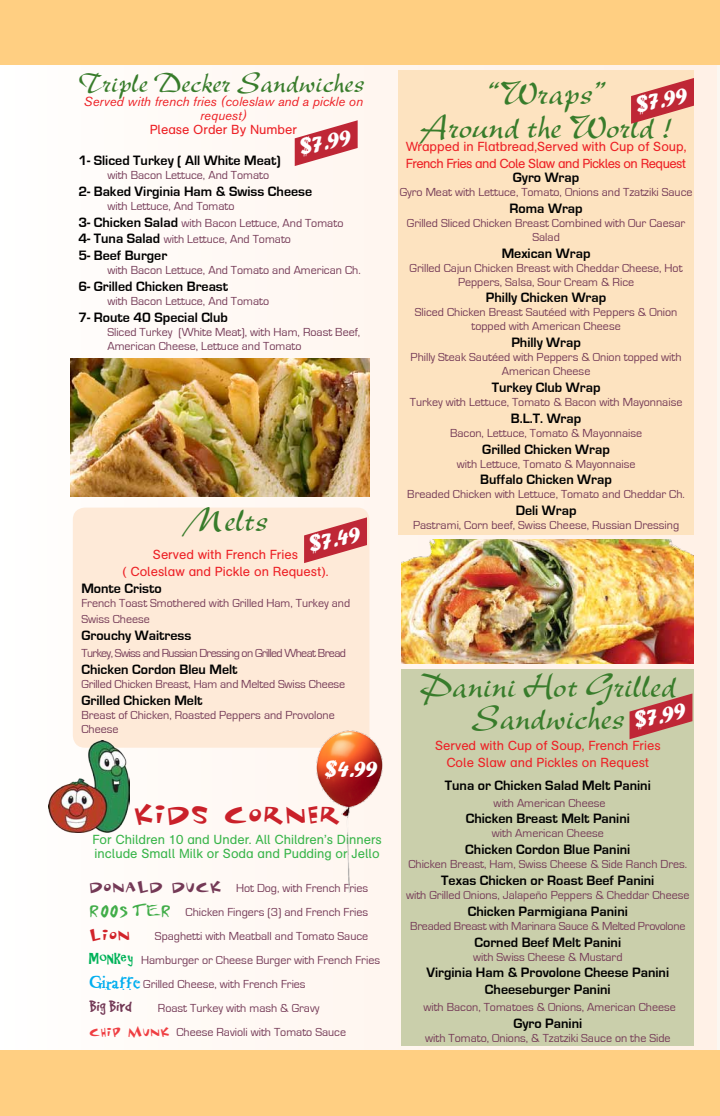
<style>
.page{position:relative;width:720px;height:1116px;background:#ffcf82}
.page>*{position:absolute;margin:0;border:0;box-sizing:border-box;transform-origin:0 0}
.t1{font:36px/32px "New Berolina";color:#387c2b;text-align:center}
.t2{font:30px "New Berolina";color:#387c2b}
.t3{font:24px "Forte";color:#fff}
.t4{font:24px "Funhouse";color:#ca212a}
.t5{font:18px "Good Dog Cool";color:#743956}
.t6{font:700 14px/16.8px "Eurostile";color:#000;text-align:center}
.t7{font:14px "Funhouse";color:#d2232a}
.t8{font:13px/16.8px "AG Schoolbook Regular A";color:#ed2126;text-align:center}
.t9{font:13px/14px "AG Schoolbook Regular A";color:#39b54a}
.t10{font:13px/16.8px "AG Schoolbook Regular A";letter-spacing:-.04em;color:#ed2126}
.t11{font:italic 13px/14px "Akzidenz Grotesk BE";color:#ed2126;text-align:center}
.t12{font:12px/14px "Eurostile";color:#743956}
.t13{font:12px "Eurostile";letter-spacing:-.05em;color:#743956}
.t14{font:12px "Eurostile";letter-spacing:-.02em;color:#743956}
.s1{font-weight:700;font-size:14px;color:#000}
.s2{font-family:"Funhouse";font-size:14px}
.s3{font-family:"Floydian";font-size:14px;color:#41ad49}
.s4{font-family:"Gilligans";font-size:14px;color:#00b259}
.s5{font-family:"Garish";font-size:14px;color:#00aeef}
.s6{font-family:"Funhouse";font-size:11px;color:#ef3e42}
</style>
<div class="page">
<div style="left:0;top:65px;width:718px;height:984px;background:linear-gradient(to bottom,#fff9f5,#fff9f5)"></div>
<hr style="left:718px;top:66px;width:2px;height:984px;background:#fbf7f1">
<div style="left:402px;top:669px;width:292px;height:376px;background:#cacfab"></div>
<div style="left:398px;top:70px;width:296px;height:465px;background:#fde3c0"></div>
<svg style="left:295px;top:120px;width:63px;height:46px;background:#d87a81"></svg>
<svg style="left:630px;top:693px;width:62px;height:46px"></svg>
<svg style="left:631px;top:78px;width:63px;height:46px"></svg>
<img style="left:71px;top:359px;width:298px;height:137px">
<img style="left:402px;top:539px;width:292px;height:124px">
<div style="left:73px;top:508px;width:296px;height:240px;background:#feead8;border-radius:12px"></div>
<svg style="left:304px;top:517px;width:63px;height:46px"></svg>
<img style="left:48px;top:740px;width:82px;height:93px">
<img style="left:309px;top:725px;width:81px;height:167px">
<h2 class="t2" style="left:78px;top:65px;width:288px">Triple Decker Sandwiches</h2>
<p class="t11" style="left:84px;top:94px;width:281px">Served with french fries (coleslaw and a pickle on request)</p>
<p class="t8" style="left:150px;top:121px;width:149px">Please Order By Number</p>
<p class="t6" style="left:78px;top:152px;width:204px">1- Sliced Turkey ( All White Meat)</p>
<p class="t12" style="left:107px;top:168px;width:163px">with Bacon Lettuce, And Tomato</p>
<p class="t6" style="left:78px;top:183px;width:235px">2- Baked Virginia Ham &amp; Swiss Cheese</p>
<p class="t12" style="left:78px;top:198px;width:266px;line-height:16.8px;text-indent:29px">with Lettuce, And Tomato<br><span class="s1">3- Chicken Salad</span> with Bacon Lettuce, And Tomato<br><span class="s1">4- Tuna Salad</span> with Lettuce, And Tomato</p>
<p class="t6" style="left:78px;top:247px;width:90px">5- Beef Burger</p>
<p class="t12" style="left:107px;top:264px;width:255px">with Bacon Lettuce, And Tomato and American Ch.</p>
<p class="t6" style="left:78px;top:278px;width:151px">6- Grilled Chicken Breast</p>
<p class="t12" style="left:107px;top:294px;width:163px">with Bacon Lettuce, And Tomato</p>
<p class="t6" style="left:78px;top:309px;width:151px">7- Route 40 Special Club</p>
<p class="t12" style="left:107px;top:325px;width:254px">Sliced Turkey (White Meat), with Ham, Roast Beef,<br>American Cheese, Lettuce and Tomato</p>
<h3 class="t3" style="left:297px;top:133px;width:54px;rotate:-11deg">$7.99</h3>
<h1 class="t1" style="left:183px;top:504px;width:87px">Melts</h1>
<p class="t8" style="left:122px;top:546px;width:208px">Served with French Fries<br>( Coleslaw and Pickle on Request).</p>
<p class="t6" style="left:81px;top:580px;width:82px">Monte Cristo</p>
<p class="t12" style="left:81px;top:594px;width:270px;line-height:16.8px">French Toast Smothered with Grilled Ham, Turkey and<br>Swiss Cheese</p>
<p class="t6" style="left:81px;top:627px;width:112px">Grouchy Waitress</p>
<p class="t13" style="left:81px;top:647px;width:266px">Turkey, Swiss and Russian Dressing on Grilled Wheat Bread</p>
<p class="t6" style="left:81px;top:661px;width:158px">Chicken Cordon Bleu Melt</p>
<p class="t12" style="left:81px;top:677px;width:265px">Grilled Chicken Breast, Ham and Melted Swiss Cheese</p>
<p class="t6" style="left:81px;top:692px;width:123px">Grilled Chicken Melt</p>
<p class="t12" style="left:81px;top:708px;width:255px">Breast of Chicken, Roasted Peppers and Provolone<br>Cheese</p>
<h3 class="t3" style="left:306px;top:530px;width:54px;rotate:-11deg">$7.49</h3>
<h3 class="t3" style="left:325px;top:755px;width:55px">$4.99</h3>
<h3 class="t4" style="left:133px;top:798px;width:209px">Kids Corner</h3>
<p class="t9" style="left:93px;top:833px;width:291px">For Children 10 and Under. All Children’s Dinners include Small Milk or Soda and Pudding or Jello</p>
<p class="t12" style="left:89px;top:876px;width:280px;line-height:24px"><span class="s2">Donald Duck</span> Hot Dog, with French Fries<br><span class="s3">ROOSTER</span> Chicken Fingers (3) and French Fries</p>
<p class="t7" style="left:89px;top:925px;width:43px">Lion</p>
<p class="t12" style="left:89px;top:924px;width:292px;line-height:24px;text-indent:66px">Spaghetti with Meatball and Tomato Sauce<br><span class="s4">Monkey</span> Hamburger or Cheese Burger with French Fries<br><span class="s5">Giraffe</span> Grilled Cheese, with French Fries</p>
<h3 class="t5" style="left:89px;top:998px;width:44px">Big Bird</h3>
<p class="t12" style="left:89px;top:996px;width:258px;line-height:24px;text-indent:69px">Roast Turkey with mash &amp; Gravy<br><span class="s6">Chip Munk</span> Cheese Ravioli with Tomato Sauce</p>
<h1 class="t1" style="left:420px;top:76px;width:254px;line-height:34.2px">“Wraps”<br>Around the World !</h1>
<p class="t10" style="left:406px;top:139px;width:282px">Wrapped in Flatbread,Served with Cup of Soup,<br>French Fries and Cole Slaw and Pickles on Request</p>
<p class="t6" style="left:513px;top:169px;width:68px">Gyro Wrap</p>
<p class="t12" style="left:400px;top:185px;width:294px">Gyro Meat with Lettuce, Tomato, Onions and Tzatziki Sauce</p>
<p class="t6" style="left:510px;top:200px;width:75px">Roma Wrap</p>
<p class="t12" style="left:407px;top:216px;width:280px;text-align:center">Grilled Sliced Chicken Breast Combined with Our Caesar<br>Salad</p>
<p class="t6" style="left:502px;top:245px;width:90px">Mexican Wrap</p>
<p class="t12" style="left:410px;top:261px;width:274px;text-align:center">Grilled Cajun Chicken Breast with Cheddar Cheese, Hot<br>Peppers, Salsa, Sour Cream &amp; Rice</p>
<p class="t6" style="left:486px;top:290px;width:122px">Philly Chicken Wrap</p>
<p class="t12" style="left:415px;top:306px;width:264px;text-align:center">Sliced Chicken Breast Sautéed with Peppers &amp; Onion topped with American Cheese</p>
<p class="t6" style="left:511px;top:334px;width:71px">Philly Wrap</p>
<p class="t12" style="left:411px;top:351px;width:273px;text-align:center">Philly Steak Sautéed with Peppers &amp; Onion topped with<br>American Cheese</p>
<p class="t6" style="left:492px;top:379px;width:110px">Turkey Club Wrap</p>
<p class="t12" style="left:410px;top:395px;width:274px">Turkey with Lettuce, Tomato &amp; Bacon with Mayonnaise</p>
<p class="t6" style="left:511px;top:410px;width:72px">B.L.T. Wrap</p>
<p class="t12" style="left:450px;top:426px;width:194px">Bacon, Lettuce, Tomato &amp; Mayonnaise</p>
<p class="t6" style="left:482px;top:441px;width:129px">Grilled Chicken Wrap</p>
<p class="t12" style="left:457px;top:457px;width:180px">with Lettuce, Tomato &amp; Mayonnaise</p>
<p class="t6" style="left:480px;top:472px;width:133px">Buffalo Chicken Wrap</p>
<p class="t12" style="left:407px;top:488px;width:279px">Breaded Chicken with Lettuce, Tomato and Cheddar Ch.</p>
<p class="t6" style="left:516px;top:502px;width:62px">Deli Wrap</p>
<p class="t12" style="left:413px;top:519px;width:268px">Pastrami, Corn beef, Swiss Cheese, Russian Dressing</p>
<h3 class="t3" style="left:633px;top:91px;width:54px;rotate:-11deg">$7.99</h3>
<h1 class="t1" style="left:419px;top:670px;width:259px">Panini Hot Grilled<br>Sandwiches</h1>
<p class="t8" style="left:435px;top:738px;width:227px">Served with Cup of Soup, French Fries<br>Cole Slaw and Pickles on Request</p>
<p class="t6" style="left:445px;top:777px;width:207px">Tuna or Chicken Salad Melt Panini</p>
<p class="t12" style="left:494px;top:796px;width:113px">with American Cheese</p>
<p class="t6" style="left:466px;top:811px;width:166px">Chicken Breast Melt Panini</p>
<p class="t12" style="left:492px;top:827px;width:113px">with American Cheese</p>
<p class="t6" style="left:465px;top:841px;width:167px">Chicken Cordon Blue Panini</p>
<p class="t12" style="left:408px;top:857px;width:280px">Chicken Breast, Ham, Swiss Cheese &amp; Side Ranch Dres.</p>
<p class="t6" style="left:441px;top:872px;width:215px">Texas Chicken or Roast Beef Panini</p>
<p class="t12" style="left:406px;top:888px;width:285px">with Grilled Onions, Jalapeño Peppers &amp; Cheddar Cheese</p>
<p class="t6" style="left:468px;top:903px;width:162px">Chicken Parmigiana Panini</p>
<p class="t14" style="left:410px;top:919px;width:277px">Breaded Breast with Marinara Sauce &amp; Melted Provolone</p>
<p class="t6" style="left:475px;top:934px;width:148px">Corned Beef Melt Panini</p>
<p class="t12" style="left:473px;top:950px;width:151px">with Swiss Cheese &amp; Mustard</p>
<p class="t6" style="left:427px;top:965px;width:244px">Virginia Ham &amp; Provolone Cheese Panini<br>Cheeseburger Panini</p>
<p class="t12" style="left:423px;top:1000px;width:254px">with Bacon, Tomatoes &amp; Onions, American Cheese</p>
<p class="t6" style="left:513px;top:1015px;width:70px">Gyro Panini</p>
<p class="t12" style="left:425px;top:1031px;width:247px">with Tomato, Onions, &amp; Tzatziki Sauce on the Side</p>
<h3 class="t3" style="left:632px;top:707px;width:54px;rotate:-11deg">$7.99</h3>
</div>
